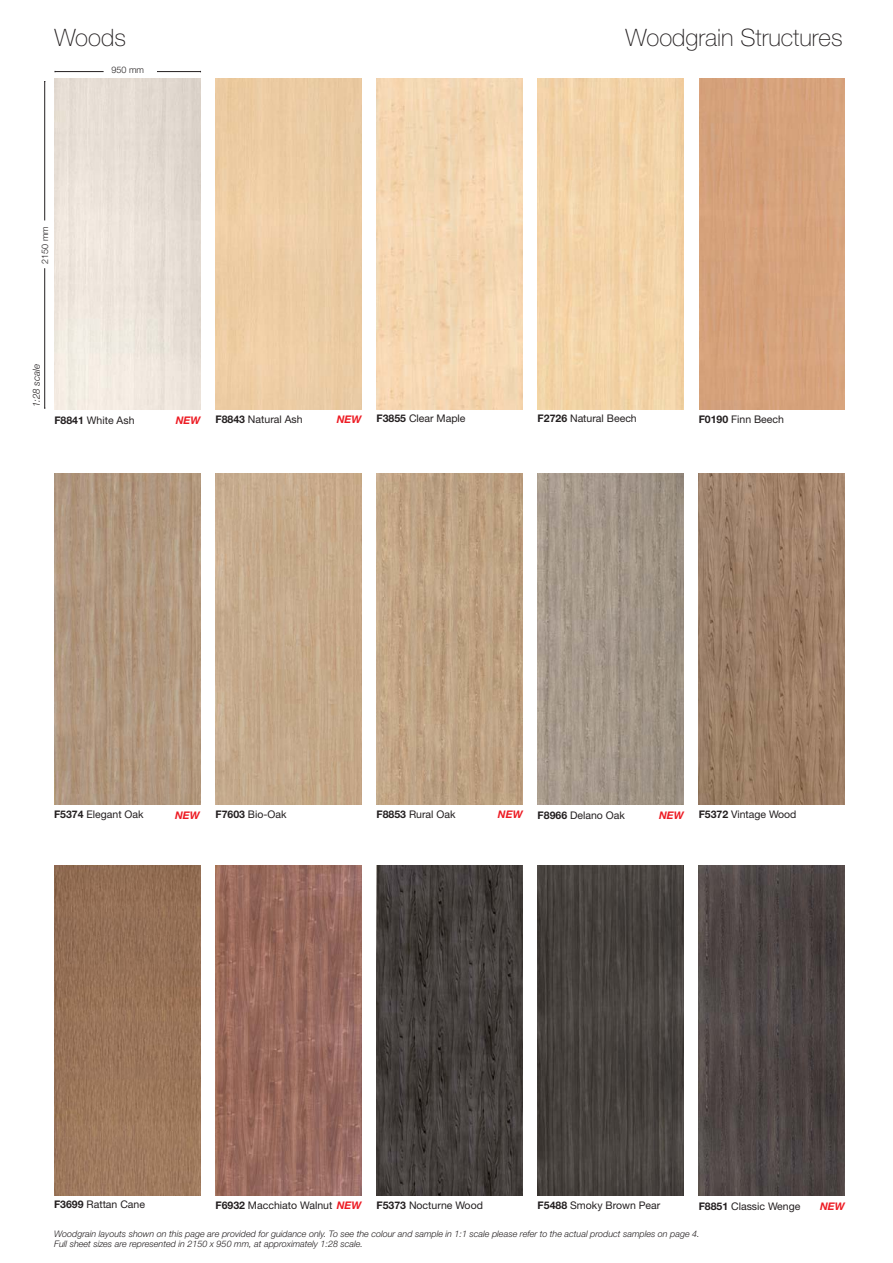
<style>
.page{position:relative;width:893px;height:1263px;background:#fff}
.page>*{position:absolute;margin:0;border:0;box-sizing:border-box;transform-origin:0 0}
.t1{font:100 24px "Helvetica Neue";color:#231f20}
.t2{font:10.5px "Helvetica Neue";color:#231f20}
.t3{font:italic 700 10.5px "Helvetica Neue";color:#ed1c24}
.t4{font:italic 300 9.75px "Helvetica Neue LT Std";color:#231f20}
.t5{font:italic 300 9px/9.8px "Helvetica Neue";color:#231f20}
.t6{font:300 9px "Helvetica Neue LT Std";color:#231f20}
.s1{font-weight:700}
.s2{font-weight:700;font-style:italic;color:#ed1c24}
</style>
<div class="page">
<img style="left:215px;top:474px;width:146px;height:330px">
<img style="left:699px;top:474px;width:146px;height:330px">
<img style="left:538px;top:474px;width:146px;height:330px">
<img style="left:376px;top:474px;width:147px;height:330px">
<img style="left:54px;top:474px;width:146px;height:330px">
<div style="left:700px;top:79px;width:144px;height:330px;background:#d6a27c"></div>
<img style="left:538px;top:79px;width:146px;height:330px">
<img style="left:376px;top:79px;width:147px;height:330px">
<img style="left:54px;top:865px;width:146px;height:330px">
<img style="left:215px;top:865px;width:146px;height:330px">
<img style="left:376px;top:865px;width:146px;height:330px">
<img style="left:538px;top:865px;width:146px;height:330px">
<img style="left:699px;top:865px;width:145px;height:330px">
<hr style="left:55px;top:71px;width:49px;height:1px;background:#231f20">
<hr style="left:157px;top:71px;width:44px;height:1px;background:#231f20">
<hr style="left:44px;top:268px;width:1px;height:140px;background:#231f20">
<hr style="left:44px;top:82px;width:1px;height:138px;background:#231f20">
<h1 class="t1" style="left:54px;top:29px;width:73px">Woods</h1>
<p class="t6" style="left:42px;top:264px;width:39px;rotate:-90deg">2150 mm</p>
<p class="t4" style="left:33px;top:407px;width:45px;rotate:-90deg">1:28 scale</p>
<p class="t6" style="left:111px;top:67px;width:34px">950 mm</p>
<h1 class="t1" style="left:625px;top:29px;width:219px">Woodgrain Structures</h1>
<p class="t2" style="left:54px;top:417px;width:82px"><span class="s1">F8841</span> White Ash</p>
<p class="t3" style="left:176px;top:417px;width:26px">NEW</p>
<p class="t2" style="left:215px;top:416px;width:89px"><span class="s1">F8843</span> Natural Ash</p>
<p class="t3" style="left:337px;top:415px;width:26px">NEW</p>
<p class="t2" style="left:376px;top:414px;width:91px"><span class="s1">F3855</span> Clear Maple</p>
<p class="t2" style="left:538px;top:414px;width:101px"><span class="s1">F2726</span> Natural Beech</p>
<p class="t2" style="left:699px;top:416px;width:87px"><span class="s1">F0190</span> Finn Beech</p>
<p class="t2" style="left:54px;top:811px;width:91px"><span class="s1">F5374</span> Elegant Oak</p>
<p class="t2" style="left:215px;top:811px;width:73px"><span class="s1">F7603</span> Bio-Oak</p>
<p class="t2" style="left:376px;top:811px;width:80px"><span class="s1">F8853</span> Rural Oak</p>
<p class="t3" style="left:498px;top:811px;width:26px">NEW</p>
<p class="t2" style="left:538px;top:812px;width:89px"><span class="s1">F8966</span> Delano Oak</p>
<p class="t3" style="left:659px;top:812px;width:26px">NEW</p>
<p class="t2" style="left:699px;top:810px;width:99px"><span class="s1">F5372</span> Vintage Wood</p>
<p class="t3" style="left:175px;top:811px;width:26px">NEW</p>
<p class="t2" style="left:54px;top:1201px;width:93px"><span class="s1">F3699</span> Rattan Cane</p>
<p class="t2" style="left:215px;top:1202px;width:147px"><span class="s1">F6932</span> Macchiato Walnut <span class="s2">NEW</span></p>
<p class="t2" style="left:376px;top:1202px;width:108px"><span class="s1">F5373</span> Nocturne Wood</p>
<p class="t2" style="left:538px;top:1201px;width:124px"><span class="s1">F5488</span> Smoky Brown Pear</p>
<p class="t2" style="left:699px;top:1202px;width:103px"><span class="s1">F8851</span> Classic Wenge</p>
<p class="t3" style="left:820px;top:1202px;width:26px">NEW</p>
<p class="t5" style="left:54px;top:1230px;width:647px">Woodgrain layouts shown on this page are provided for guidance only. To see the colour and sample in 1:1 scale please refer to the actual product samples on page 4.<br>Full sheet sizes are represented in 2150 x 950 mm, at approximately 1:28 scale.</p>
</div>
